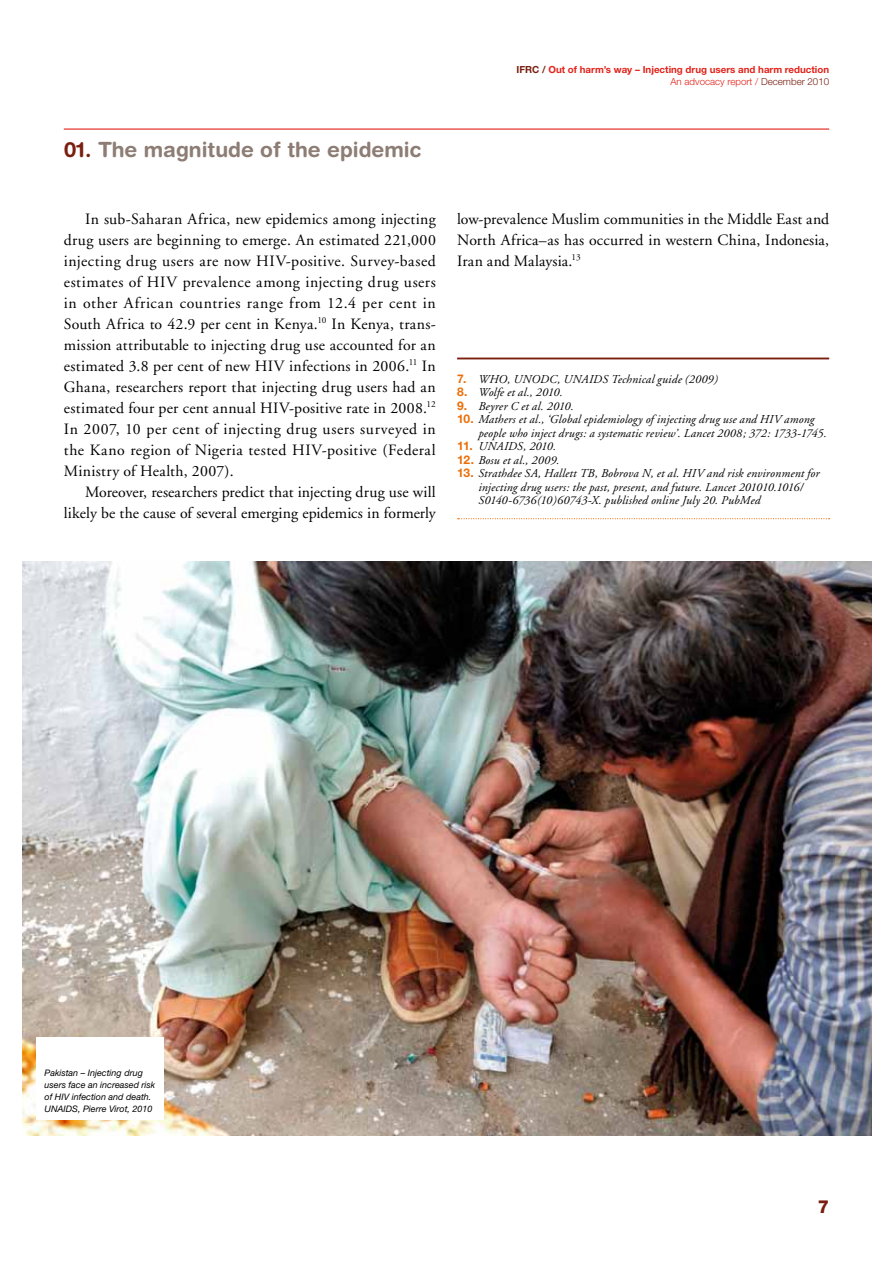
<style>
.page{position:relative;width:893px;height:1263px;background:#fff}
.page>*{position:absolute;margin:0;border:0;box-sizing:border-box;transform-origin:0 0}
.t1{font:700 21px "Helvetica Rounded";color:#8d7d74}
.t2{font:800 18px "Helvetica Neue";color:#7a1f10}
.t3{font:15.75px/21px "Adobe Garamond";letter-spacing:.01em;color:#000;text-align:justify}
.t4{font:italic 12px/13.5px "Adobe Garamond";letter-spacing:.015em;color:#000}
.t5{font:700 9.75px/11.7px "Helvetica Neue";color:#e32119;text-align:right}
.t6{font:italic 9px/12px "Helvetica Neue";color:#000}
.s1{color:#7a1f10}
.s2{font-weight:300}
.s3{font-weight:300;color:#7a1f10}
.s4{font-family:"Helvetica Neue";font-weight:700;font-style:normal;color:#eb6e08}
</style>
<div class="page">
<hr style="left:64px;top:128px;width:765px;height:2px;background:#e32119">
<hr style="left:457px;top:358px;width:372px;height:1px;background:#7a1f10">
<svg style="left:458px;top:518px;width:372px;height:1px"></svg>
<img style="left:22px;top:561px;width:850px;height:574px">
<div style="left:36px;top:1037px;width:128px;height:83px;background:#fff"></div>
<p class="t5" style="left:516px;top:64px;width:314px"><span class="s1">IFRC /</span> Out of harm’s way – Injecting drug users and harm reduction<br><span class="s2">An advocacy report /</span> <span class="s3">December 2010</span></p>
<h1 class="t1" style="left:64px;top:137px;width:359px"><span class="s1">01.</span> The magnitude of the epidemic</h1>
<p class="t3" style="left:64px;top:209px;width:374px;text-indent:21px">In sub-Saharan Africa, new epidemics among injecting drug users are beginning to emerge. An estimated 221,000 injecting drug users are now HIV-positive. Survey-based estimates of HIV prevalence among injecting drug users in other African countries range from 12.4 per cent in South Africa to 42.9 per cent in Kenya.<sup>10</sup> In Kenya, trans&shy;mission attributable to injecting drug use accounted for an estimated 3.8 per cent of new HIV infections in 2006.<sup>11</sup> In Ghana, researchers report that injecting drug users had an estimated four per cent annual HIV-positive rate in 2008.<sup>12<br></sup>In 2007, 10 per cent of injecting drug users surveyed in the Kano region of Nigeria tested HIV-positive (Federal Ministry of Health, 2007).</p>
<p class="t3" style="left:64px;top:482px;width:373px;text-align:right">Moreover, researchers predict that injecting drug use will likely be the cause of several emerging epidemics in formerly</p>
<p class="t3" style="left:457px;top:209px;width:374px">low-prevalence Muslim communities in the Middle East and North Africa–as has occurred in western China, Indonesia, Iran and Malaysia.<sup>13</sup></p>
<p class="t4" style="left:457px;top:372px;width:262px"><span class="s4">7.</span> WHO, UNODC, UNAIDS Technical guide (2009)</p>
<p class="t4" style="left:457px;top:386px;width:107px"><span class="s4">8.</span> Wolfe et al., 2010.</p>
<p class="t4" style="left:457px;top:399px;width:118px"><span class="s4">9.</span> Beyrer C et al. 2010.</p>
<p class="t4" style="left:478px;top:413px;width:350px;text-indent:-21px"><span class="s4">10.</span> Mathers et al., ‘Global epidemiology of injecting drug use and HIV among people who inject drugs: a systematic review’. Lancet 2008; 372: 1733-1745.</p>
<p class="t4" style="left:457px;top:440px;width:101px"><span class="s4">11.</span> UNAIDS, 2010.</p>
<p class="t4" style="left:457px;top:453px;width:104px"><span class="s4">12.</span> Bosu et al., 2009.</p>
<p class="t4" style="left:478px;top:467px;width:343px;text-indent:-21px"><span class="s4">13.</span> Strathdee SA, Hallett TB, Bobrova N, et al. HIV and risk environment for injecting drug users: the past, present, and future. Lancet 201010.1016/<br>S0140-6736(10)60743-X. published online July 20. PubMed</p>
<p class="t6" style="left:45px;top:1066px;width:112px">Pakistan – Injecting drug users face an increased risk of HIV infection and death.<br>Unaids, Pierre Virot, 2010</p>
<p class="t2" style="left:818px;top:1196px;width:13px">7</p>
</div>
